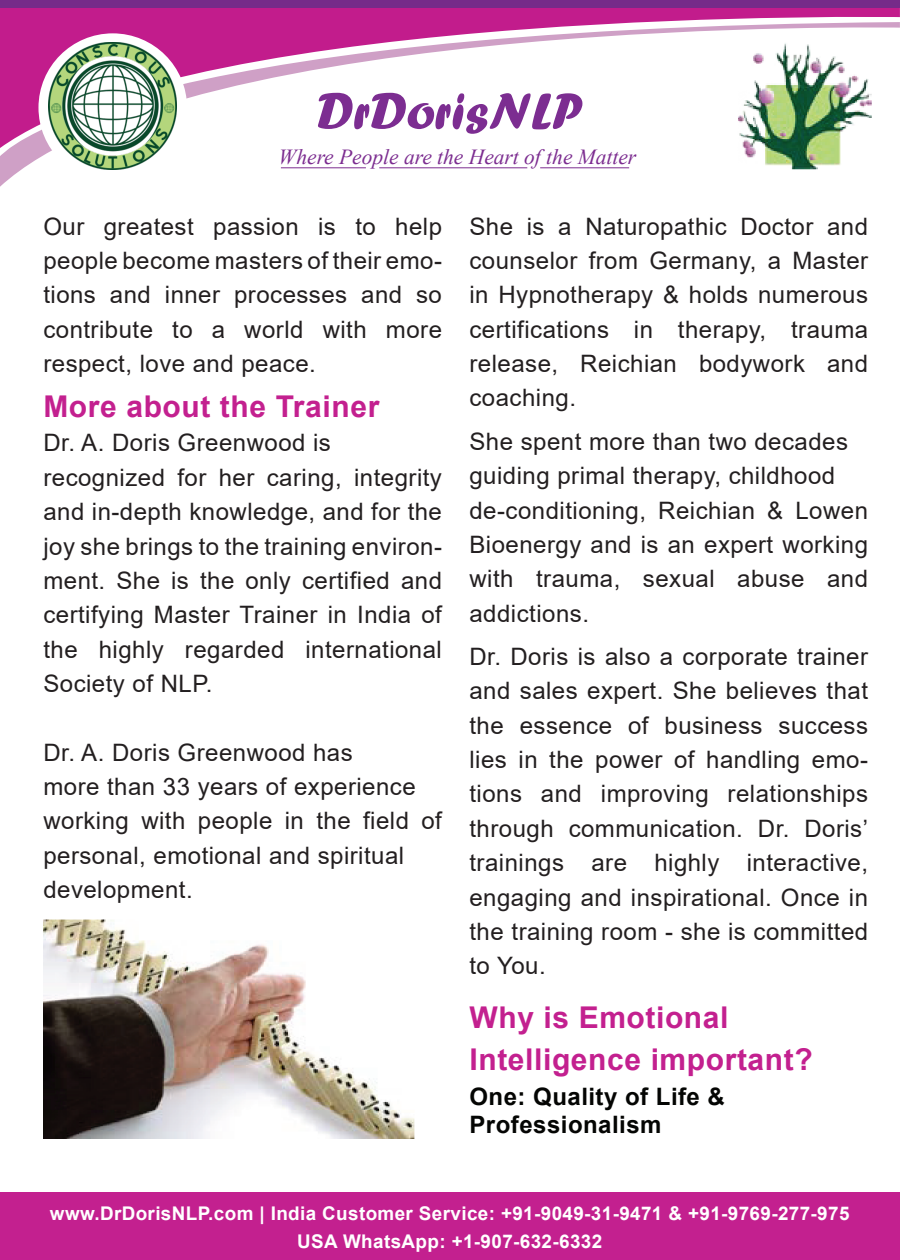
<style>
.page{position:relative;width:900px;height:1260px;background:#fff}
.page>*{position:absolute;margin:0;border:0;box-sizing:border-box;transform-origin:0 0}
.t1{font:53.1px "Forte";color:#7c2d91}
.t2{font:700 30px/42px "Arial";letter-spacing:.02em;color:#c3208f}
.t3{font:24px/34.3px "Arial";letter-spacing:.02em;color:#231f20;text-align:justify}
.t4{font:700 24px/28.8px "Arial";letter-spacing:.02em;color:#040503}
.t5{font:italic 21.45px "Times New Roman";color:#7c2d90}
.t6{font:700 18.9px/28.5px "Arial";letter-spacing:.02em;color:#fff;text-align:center}
</style>
<div class="page">
<img style="left:43px;top:920px;width:372px;height:218px">
<div style="left:0;top:8px;width:900px;height:8px;background:#c21c8c"></div>
<svg style="left:0;top:16px;width:900px;height:171px"></svg>
<div style="left:0;top:0;width:900px;height:8px;background:#762b89"></div>
<div style="left:38px;top:33px;width:149px;height:149px;background:#fff;border-radius:50%"></div>
<hr style="left:281px;top:167px;width:85px;height:1px;background:#7c2d90">
<hr style="left:379px;top:167px;width:148px;height:1px;background:#7c2d90">
<hr style="left:540px;top:167px;width:89px;height:1px;background:#7c2d90">
<div style="left:0;top:1192px;width:900px;height:68px;background:#c3208f"></div>
<img style="left:49px;top:42px;width:128px;height:128px">
<h1 class="t1" style="left:317px;top:80px;width:268px">DrDorisNLP</h1>
<p class="t5" style="left:279px;top:142px;width:359px">Where People are the Heart of the Matter</p>
<p class="t3" style="left:43px;top:209px;width:400px">Our greatest passion is to help people become masters of their emo&shy;tions and inner processes and so contribute to a world with more respect, love and peace.</p>
<p class="t2" style="left:43px;top:386px;width:337px">More about the Trainer</p>
<p class="t3" style="left:43px;top:426px;width:400px;text-align:left">Dr. A. Doris Greenwood is recognized for her caring, integrity and in-depth knowledge, and for the joy she brings to the training environ&shy;ment. She is the only certified and certifying Master Trainer in India of the highly regarded international<br>Society of NLP.</p>
<p class="t3" style="left:43px;top:735px;width:400px;text-align:left">Dr. A. Doris Greenwood has<br>more than 33 years of experience working with people in the field of personal, emotional and spiritual development.</p>
<p class="t3" style="left:469px;top:209px;width:400px">She is a Naturopathic Doctor and counselor from Germany, a Master in Hypnotherapy &amp; holds numerous certifications in therapy, trauma release, Reichian bodywork and coaching.</p>
<p class="t3" style="left:469px;top:424px;width:400px;text-align:left">She spent more than two decades guiding primal therapy, childhood de-conditioning, Reichian &amp; Lowen<br>Bioenergy and is an expert working with trauma, sexual abuse and addictions.</p>
<p class="t3" style="left:469px;top:639px;width:400px">Dr. Doris is also a corporate trainer and sales expert. She believes that the essence of business success lies in the power of handling emo&shy;tions and improving relationships through communication. Dr. Doris’ trainings are highly interactive, engaging and inspirational. Once in the training room - she is committed to You.</p>
<p class="t2" style="left:469px;top:997px;width:345px">Why is Emotional<br>Intelligence important?</p>
<p class="t4" style="left:469px;top:1082px;width:257px">One: Quality of Life &amp;<br>Professionalism</p>
<p class="t6" style="left:50px;top:1199px;width:801px">www.DrDorisNLP.com | India Customer Service: +91-9049-31-9471 &amp; +91-9769-277-975<br>USA WhatsApp: +1-907-632-6332</p>
</div>
